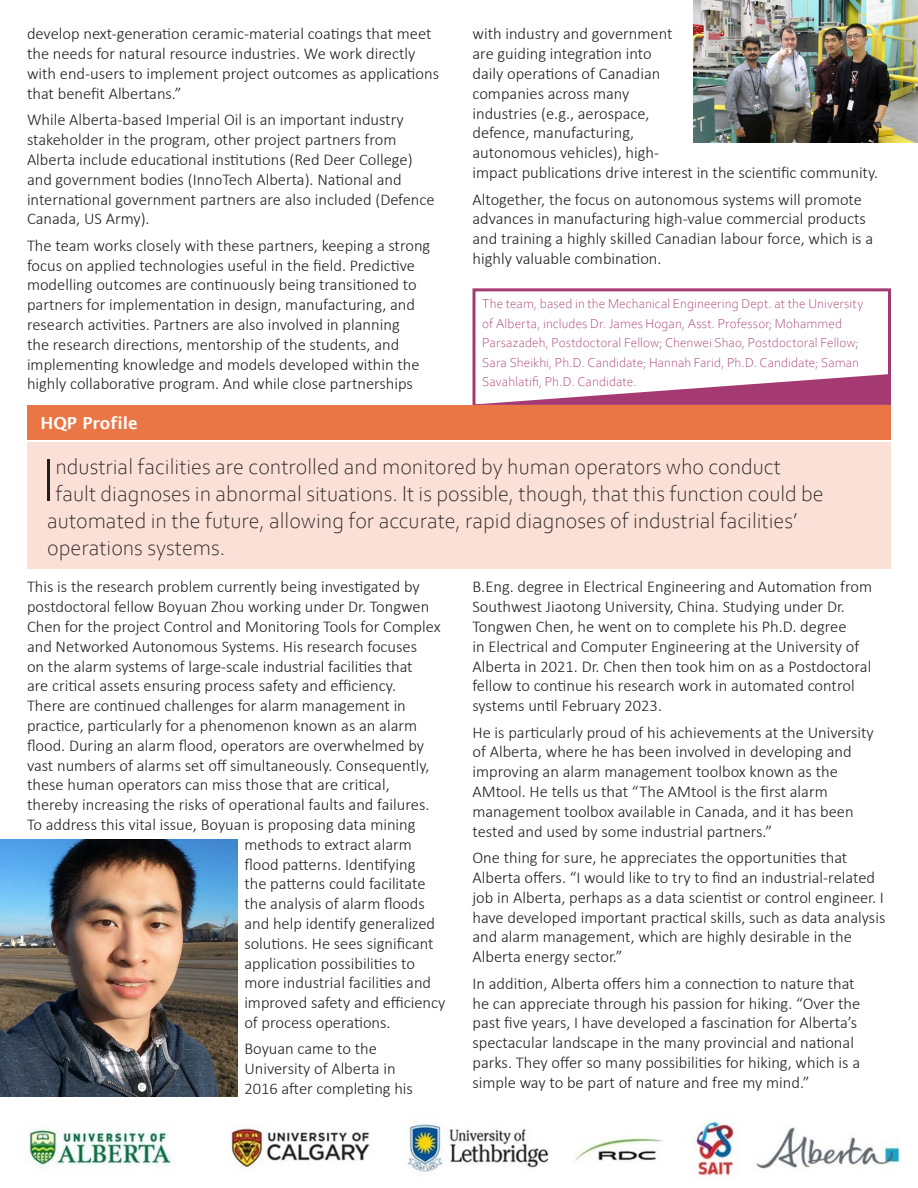
<style>
.page{position:relative;width:918px;height:1188px;background:#fff}
.page>*{position:absolute;margin:0;border:0;box-sizing:border-box;transform-origin:0 0}
.Leader_Paragraph{font:300 63.9px "Corbel";color:#231f20}
.Leader_Paragraph-2{font:300 22.5px "Corbel";color:#231f20}
.Body_text_right{font:300 16.5px/19.8px "Calibri";color:#231f20}
.Box_headings{font:600 16.5px "Lucida Sans";color:#fff}
.Research_Group_List{font:300 13.5px/19.5px "Corbel";letter-spacing:.005em;color:#a53a72}
</style>
<div class="page">
<div style="left:472px;top:288px;width:419px;height:119px;border:3px solid #a53a72"></div>
<svg style="left:472px;top:374px;width:419px;height:31px"></svg>
<img style="left:28px;top:1120px;width:872px;height:59px">
<div style="left:27px;top:443px;width:864px;height:126px;background:#fae0d6"></div>
<div style="left:27px;top:405px;width:864px;height:35px;background:#ea7645"></div>
<img style="left:0;top:839px;width:238px;height:257px">
<img style="left:694px;top:0;width:224px;height:142px">
<p class="Body_text_right" style="left:27px;top:24px;width:414px">develop next-generation ceramic-material coatings that meet the needs for natural resource industries. We work directly with end-users to implement project outcomes as applications that benefit Albertans.”</p>
<p class="Body_text_right" style="left:27px;top:110px;width:409px">While Alberta-based Imperial Oil is an important industry stakeholder in the program, other project partners from Alberta include educational institutions (Red Deer College) and government bodies (InnoTech Alberta). National and international government partners are also included (Defence Canada, US Army).</p>
<p class="Body_text_right" style="left:27px;top:235px;width:405px">The team works closely with these partners, keeping a strong focus on applied technologies useful in the field. Predictive modelling outcomes are continuously being transitioned to partners for implementation in design, manufacturing, and research activities. Partners are also involved in planning<br>the research directions, mentorship of the students, and implementing knowledge and models developed within the highly collaborative program. And while close partnerships</p>
<p class="Box_headings" style="left:40px;top:413px;width:99px">HQP Profile</p>
<p class="Body_text_right" style="left:472px;top:24px;width:407px">with industry and government<br>are guiding integration into<br>daily operations of Canadian<br>companies across many<br>industries (e.g., aerospace,<br>defence, manufacturing,<br>autonomous vehicles), high-<br>impact publications drive interest in the scientific community.</p>
<p class="Body_text_right" style="left:472px;top:189px;width:402px">Altogether, the focus on autonomous systems will promote advances in manufacturing high-value commercial products and training a highly skilled Canadian labour force, which is a highly valuable combination.</p>
<p class="Research_Group_List" style="left:482px;top:293px;width:383px">The team, based in the Mechanical Engineering Dept. at the University of Alberta, includes Dr. James Hogan, Asst. Professor; Mohammed Parsazadeh, Postdoctoral Fellow; Chenwei Shao, Postdoctoral Fellow; Sara Sheikhi, Ph.D. Candidate; Hannah Farid, Ph.D. Candidate; Saman Savahlatifi, Ph.D. Candidate.</p>
<p class="Leader_Paragraph" style="left:42px;top:438px;width:15px">I</p>
<p class="Leader_Paragraph-2" style="left:56px;top:452px;width:727px">ndustrial facilities are controlled and monitored by human operators who conduct</p>
<p class="Leader_Paragraph-2" style="left:56px;top:479px;width:770px">fault diagnoses in abnormal situations. It is possible, though, that this function could be</p>
<p class="Leader_Paragraph-2" style="left:47px;top:506px;width:752px">automated in the future, allowing for accurate, rapid diagnoses of industrial facilities’</p>
<p class="Leader_Paragraph-2" style="left:47px;top:533px;width:179px">operations systems.</p>
<p class="Body_text_right" style="left:27px;top:577px;width:394px">This is the research problem currently being investigated by</p>
<p class="Body_text_right" style="left:27px;top:597px;width:404px">postdoctoral fellow Boyuan Zhou working under Dr. Tongwen</p>
<p class="Body_text_right" style="left:27px;top:616px;width:415px">Chen for the project Control and Monitoring Tools for Complex</p>
<p class="Body_text_right" style="left:27px;top:636px;width:392px">and Networked Autonomous Systems. His research focuses</p>
<p class="Body_text_right" style="left:27px;top:656px;width:387px">on the alarm systems of large-scale industrial facilities that</p>
<p class="Body_text_right" style="left:27px;top:676px;width:371px">are critical assets ensuring process safety and efficiency.</p>
<p class="Body_text_right" style="left:27px;top:696px;width:380px">There are continued challenges for alarm management in</p>
<p class="Body_text_right" style="left:27px;top:715px;width:392px">practice, particularly for a phenomenon known as an alarm</p>
<p class="Body_text_right" style="left:27px;top:735px;width:399px">flood. During an alarm flood, operators are overwhelmed by</p>
<p class="Body_text_right" style="left:27px;top:755px;width:404px">vast numbers of alarms set off simultaneously. Consequently,</p>
<p class="Body_text_right" style="left:27px;top:775px;width:364px">these human operators can miss those that are critical,</p>
<p class="Body_text_right" style="left:27px;top:795px;width:404px">thereby increasing the risks of operational faults and failures.</p>
<p class="Body_text_right" style="left:27px;top:814px;width:390px">To address this vital issue, Boyuan is proposing data mining</p>
<p class="Body_text_right" style="left:244px;top:834px;width:169px">methods to extract alarm</p>
<p class="Body_text_right" style="left:244px;top:854px;width:173px">flood patterns. Identifying</p>
<p class="Body_text_right" style="left:244px;top:874px;width:183px">the patterns could facilitate</p>
<p class="Body_text_right" style="left:244px;top:894px;width:182px">the analysis of alarm floods</p>
<p class="Body_text_right" style="left:244px;top:913px;width:192px">and help identify generalized</p>
<p class="Body_text_right" style="left:244px;top:933px;width:191px">solutions. He sees significant</p>
<p class="Body_text_right" style="left:244px;top:953px;width:172px">application possibilities to</p>
<p class="Body_text_right" style="left:244px;top:973px;width:188px">more industrial facilities and</p>
<p class="Body_text_right" style="left:244px;top:993px;width:203px">improved safety and efficiency</p>
<p class="Body_text_right" style="left:244px;top:1012px;width:148px">of process operations.</p>
<p class="Body_text_right" style="left:244px;top:1039px;width:170px">Boyuan came to the<br>University of Alberta in<br>2016 after completing his</p>
<p class="Body_text_right" style="left:472px;top:577px;width:401px">B.Eng. degree in Electrical Engineering and Automation from Southwest Jiaotong University, China. Studying under Dr.<br>Tongwen Chen, he went on to complete his Ph.D. degree<br>in Electrical and Computer Engineering at the University of Alberta in 2021. Dr. Chen then took him on as a Postdoctoral fellow to continue his research work in automated control systems until February 2023.</p>
<p class="Body_text_right" style="left:472px;top:722px;width:403px">He is particularly proud of his achievements at the University of Alberta, where he has been involved in developing and improving an alarm management toolbox known as the AMtool. He tells us that “The AMtool is the first alarm management toolbox available in Canada, and it has been tested and used by some industrial partners.”</p>
<p class="Body_text_right" style="left:472px;top:848px;width:414px">One thing for sure, he appreciates the opportunities that Alberta offers. “I would like to try to find an industrial-related job in Alberta, perhaps as a data scientist or control engineer. I have developed important practical skills, such as data analysis and alarm management, which are highly desirable in the Alberta energy sector.”</p>
<p class="Body_text_right" style="left:472px;top:973px;width:389px">In addition, Alberta offers him a connection to nature that he can appreciate through his passion for hiking. “Over the past five years, I have developed a fascination for Alberta’s spectacular landscape in the many provincial and national parks. They offer so many possibilities for hiking, which is a simple way to be part of nature and free my mind.”</p>
</div>
